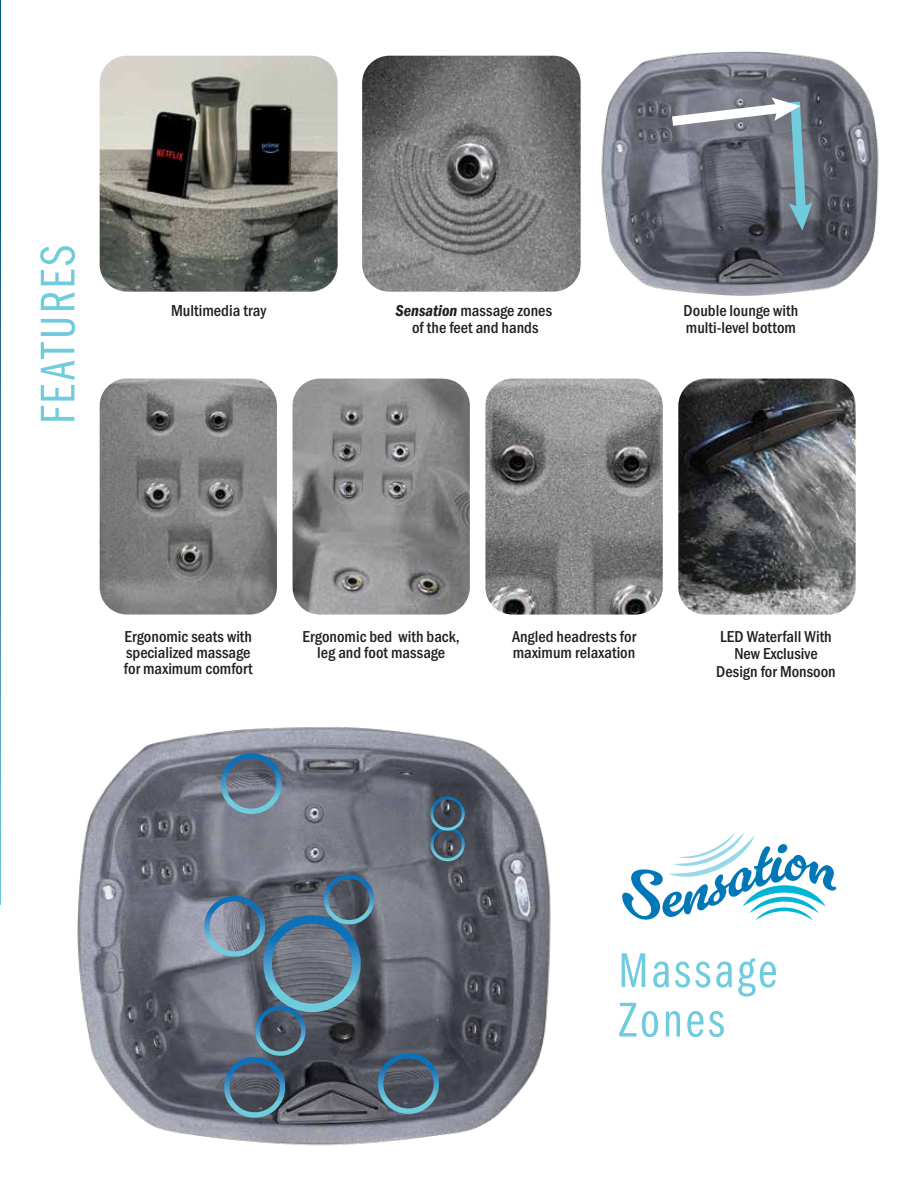
<style>
.page{position:relative;width:918px;height:1188px;background:#fff}
.page>*{position:absolute;margin:0;border:0;box-sizing:border-box;transform-origin:0 0}
.t1{font:50.55px/49.5px "Franklin Gothic URW Com Boo";letter-spacing:.06em;color:#6fccdd}
.t2{font:500 16.5px "Franklin Gothic URW Cond";color:#231f20}
.t3{font:500 16.35px/16.4px "Franklin Gothic URW Cond";color:#231f20}
.s1{font-family:"Franklin Gothic URW Con Dem Ita";font-weight:400}
</style>
<div class="page">
<img style="left:601px;top:51px;width:278px;height:245px">
<img style="left:362px;top:56px;width:219px;height:236px">
<svg style="left:622px;top:832px;width:214px;height:88px"></svg>
<svg style="left:0;top:0;width:1px;height:904px"></svg>
<svg style="left:667px;top:97px;width:146px;height:134px;background:#767e88"></svg>
<img style="left:77px;top:727px;width:474px;height:419px">
<svg style="left:429px;top:795px;width:37px;height:68px;background:#485f70"></svg>
<svg style="left:218px;top:751px;width:66px;height:66px;background:#677c90"></svg>
<svg style="left:202px;top:872px;width:240px;height:248px;background:#5e6a77"></svg>
<img style="left:100px;top:56px;width:238px;height:236px">
<img style="left:678px;top:379px;width:178px;height:236px">
<img style="left:100px;top:379px;width:177px;height:236px">
<img style="left:485px;top:379px;width:178px;height:236px">
<img style="left:293px;top:379px;width:177px;height:236px">
<h1 class="t1" style="left:31px;top:424px;width:180px;rotate:-90deg">FEATURES</h1>
<p class="t2" style="left:171px;top:299px;width:97px">Multimedia tray</p>
<p class="t3" style="left:395px;top:302px;width:158px;text-align:center"><span class="s1">Sensation</span> massage zones of the feet and hands</p>
<p class="t3" style="left:684px;top:302px;width:116px">Double lounge with multi-level bottom</p>
<p class="t3" style="left:124px;top:627px;width:130px">Ergonomic seats with specialized massage for maximum comfort</p>
<p class="t3" style="left:512px;top:627px;width:126px">Angled headrests for maximum relaxation</p>
<p class="t3" style="left:303px;top:627px;width:159px;text-align:center">Ergonomic bed with back, leg and foot massage</p>
<p class="t3" style="left:716px;top:626px;width:121px;line-height:17.9px;text-align:center">LED Waterfall With<br>New Exclusive<br>Design for Monsoon</p>
<h1 class="t1" style="left:618px;top:943px;width:160px">Massage<br>Zones</h1>
</div>
